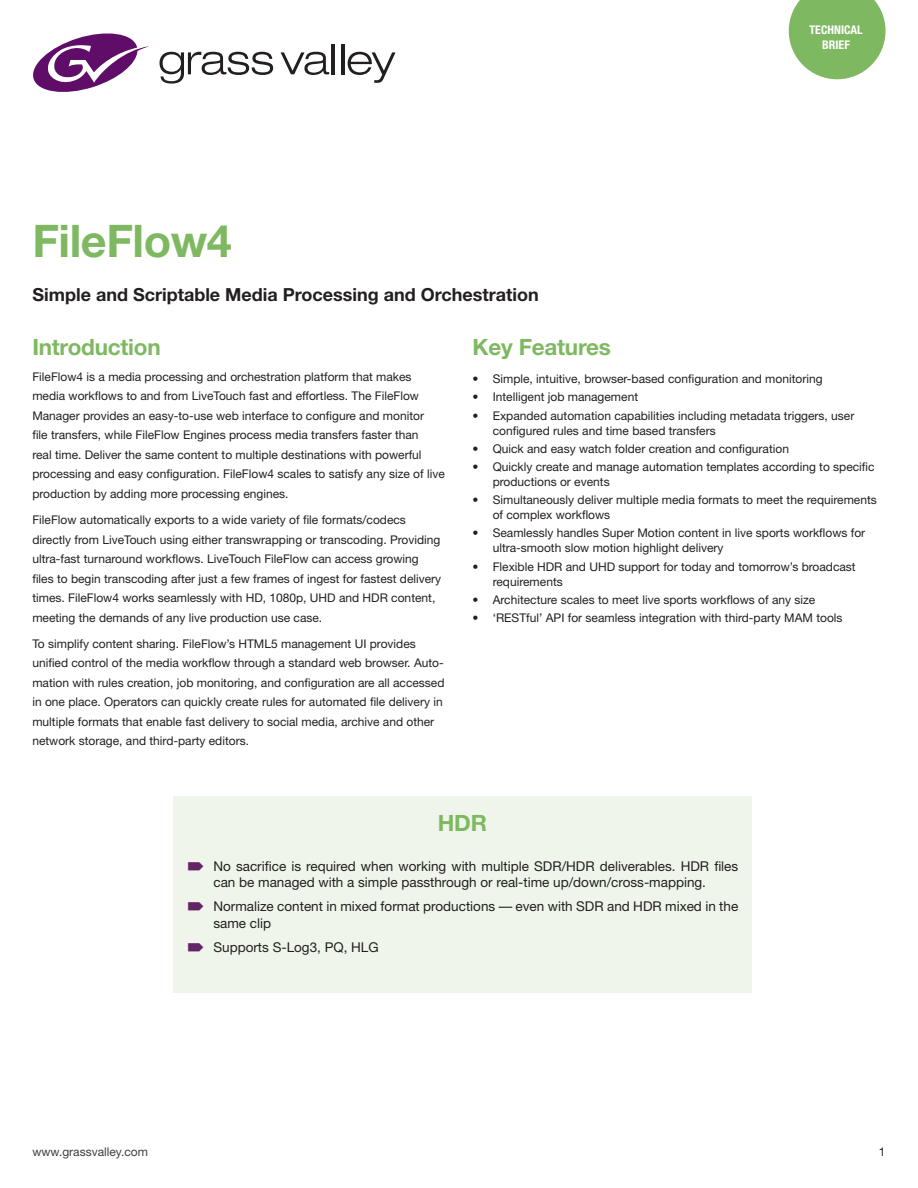
<style>
.page{position:relative;width:918px;height:1188px;background:#fff}
.page>*{position:absolute;margin:0;border:0;box-sizing:border-box;transform-origin:0 0}
._2019_Collateral_Tit{font:700 45px "Helvetica Neue";letter-spacing:-.01em;color:#7eb961}
._2019_Collateral_Hea{font:700 22.5px "Helvetica Neue";letter-spacing:-.01em;color:#7eb961}
._2019_Collateral_By{font:700 18px "Helvetica Neue";color:#231f20}
.t1{font:13.5px/16.5px "Helvetica Neue";color:#231f20}
._2019_Text{font:12px/19.5px "Helvetica Neue";color:#231f20}
.t2{font:12px "Helvetica Neue";color:#3e3e3f}
.t3{font:700 condensed 12px/14.4px "Helvetica Neue";color:#fff;text-align:center}
</style>
<div class="page">
<svg style="left:789px;top:0;width:97px;height:79px;background:#92c47a"></svg>
<svg style="left:160px;top:52px;width:113px;height:32px"></svg>
<svg style="left:281px;top:52px;width:48px;height:23px"></svg>
<hr style="left:332px;top:44px;width:3px;height:30px;background:#231f20">
<hr style="left:342px;top:44px;width:3px;height:30px;background:#231f20">
<svg style="left:348px;top:52px;width:48px;height:31px"></svg>
<svg style="left:33px;top:33px;width:115px;height:59px"></svg>
<div style="left:173px;top:796px;width:579px;height:197px;background:#f0f5eb"></div>
<p class="t3" style="left:809px;top:23px;width:55px">TECHNICAL<br>BRIEF</p>
<p class="_2019_Collateral_Tit" style="left:32px;top:213px;width:201px">FileFlow4</p>
<p class="_2019_Collateral_By" style="left:32px;top:283px;width:508px">Simple and Scriptable Media Processing and Orchestration</p>
<p class="_2019_Collateral_Hea" style="left:32px;top:333px;width:130px">Introduction</p>
<p class="_2019_Text" style="left:32px;top:367px;width:414px">FileFlow4 is a media processing and orchestration platform that makes media workflows to and from LiveTouch fast and effortless. The FileFlow Manager provides an easy-to-use web interface to configure and monitor<br>file transfers, while FileFlow Engines process media transfers faster than<br>real time. Deliver the same content to multiple destinations with powerful processing and easy configuration. FileFlow4 scales to satisfy any size of live production by adding more processing engines.</p>
<p class="_2019_Text" style="left:32px;top:510px;width:410px">FileFlow automatically exports to a wide variety of file formats/codecs directly from LiveTouch using either transwrapping or transcoding. Providing ultra-fast turnaround workflows. LiveTouch FileFlow can access growing files to begin transcoding after just a few frames of ingest for fastest delivery times. FileFlow4 works seamlessly with HD, 1080p, UHD and HDR content, meeting the demands of any live production use case.</p>
<p class="_2019_Text" style="left:32px;top:634px;width:414px">To simplify content sharing. FileFlow’s HTML5 management UI provides unified control of the media workflow through a standard web browser. Auto&shy;mation with rules creation, job monitoring, and configuration are all accessed in one place. Operators can quickly create rules for automated file delivery in multiple formats that enable fast delivery to social media, archive and other network storage, and third-party editors.</p>
<p class="_2019_Collateral_Hea" style="left:472px;top:333px;width:140px">Key Features</p>
<p class="_2019_Text" style="left:472px;top:369px;width:352px">• Simple, intuitive, browser-based configuration and monitoring</p>
<p class="_2019_Text" style="left:472px;top:387px;width:167px">• Intelligent job management</p>
<p class="_2019_Text" style="left:493px;top:408px;width:363px;line-height:15px;text-indent:-20px">• Expanded automation capabilities including metadata triggers, user configured rules and time based transfers</p>
<p class="_2019_Text" style="left:472px;top:439px;width:318px">• Quick and easy watch folder creation and configuration</p>
<p class="_2019_Text" style="left:493px;top:459px;width:383px;line-height:15px;text-indent:-20px">• Quickly create and manage automation templates according to specific productions or events</p>
<p class="_2019_Text" style="left:493px;top:492px;width:386px;line-height:15px;text-indent:-20px">• Simultaneously deliver multiple media formats to meet the requirements of complex workflows</p>
<p class="_2019_Text" style="left:493px;top:526px;width:374px;line-height:15px;text-indent:-20px">• Seamlessly handles Super Motion content in live sports workflows for ultra-smooth slow motion highlight delivery</p>
<p class="_2019_Text" style="left:493px;top:559px;width:364px;line-height:15px;text-indent:-20px">• Flexible HDR and UHD support for today and tomorrow’s broadcast requirements</p>
<p class="_2019_Text" style="left:472px;top:590px;width:344px">• Architecture scales to meet live sports workflows of any size</p>
<p class="_2019_Text" style="left:472px;top:608px;width:372px">• ‘RESTful’ API for seamless integration with third-party MAM tools</p>
<p class="_2019_Collateral_Hea" style="left:438px;top:809px;width:51px">HDR</p>
<p class="t1" style="left:213px;top:858px;width:526px">No sacrifice is required when working with multiple SDR/HDR deliverables. HDR files can be managed with a simple passthrough or real-time up/down/cross-mapping.</p>
<p class="t1" style="left:213px;top:898px;width:526px">Normalize content in mixed format productions — even with SDR and HDR mixed in the same clip</p>
<p class="t1" style="left:213px;top:939px;width:167px">Supports S-Log3, PQ, HLG</p>
<p class="t2" style="left:32px;top:1144px;width:117px">www.grassvalley.com</p>
<p class="_2019_Text" style="left:879px;top:1141px;width:8px">1</p>
</div>
